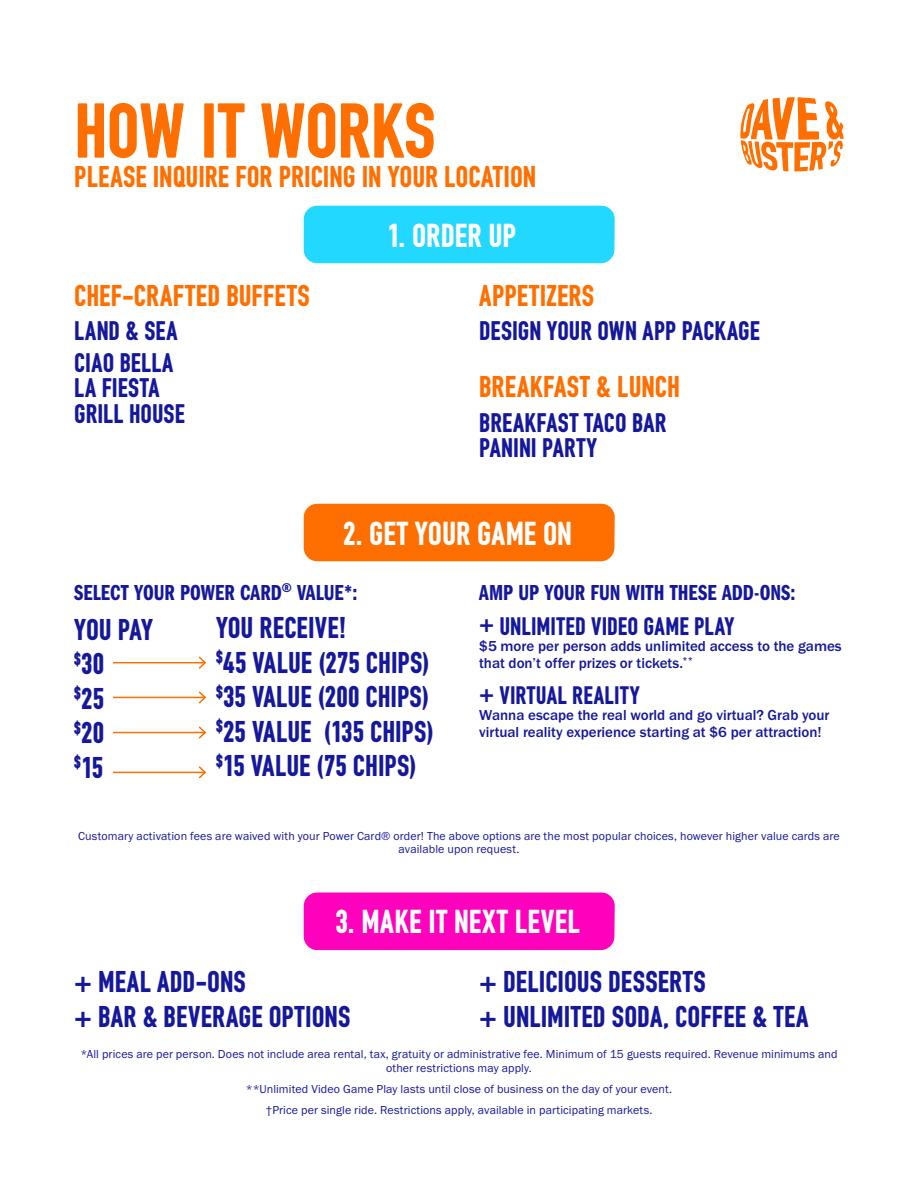
<style>
.page{position:relative;width:918px;height:1188px;background:#fff}
.page>*{position:absolute;margin:0;border:0;box-sizing:border-box;transform-origin:0 0}
.t1{font:73.5px "DIN Buster";letter-spacing:-.005em;color:#ff6f00}
.t2{font:31.5px "DIN Buster";letter-spacing:.005em;color:#fff}
.t3{font:28.5px "DIN Buster";letter-spacing:.005em;color:#15189a}
.t4{font:28.5px "DIN Buster";letter-spacing:.005em;color:#ff6f00}
.t5{font:25.5px "DIN Buster";letter-spacing:.005em;color:#15189a}
.t6{font:24px "DIN Buster";letter-spacing:.01em;color:#15189a}
.t7{font:22.5px "Franklin Gothic URW Com Dem";color:#15189a}
.t8{font:500 15px/16.5px "Franklin Gothic URW";color:#15189a}
.t9{font:12px/13.5px "Franklin Gothic URW Boo";letter-spacing:.01em;color:#15189a;text-align:center}
</style>
<div class="page">
<div style="left:304px;top:893px;width:311px;height:57px;background:#ff00bd;border-radius:14px"></div>
<div style="left:304px;top:206px;width:311px;height:57px;background:#22d8ff;border-radius:14px"></div>
<div style="left:304px;top:504px;width:311px;height:57px;background:#ff6f00;border-radius:14px"></div>
<hr style="left:113px;top:662px;width:92px;height:1px;background:#ff6f00">
<svg style="left:197px;top:656px;width:10px;height:13px"></svg>
<hr style="left:113px;top:697px;width:92px;height:1px;background:#ff6f00">
<svg style="left:197px;top:691px;width:10px;height:13px"></svg>
<hr style="left:113px;top:732px;width:92px;height:1px;background:#ff6f00">
<svg style="left:197px;top:726px;width:10px;height:13px"></svg>
<hr style="left:113px;top:772px;width:92px;height:1px;background:#ff6f00">
<svg style="left:197px;top:766px;width:10px;height:13px"></svg>
<svg style="left:740px;top:97px;width:104px;height:75px"></svg>
<p class="t1" style="left:74px;top:87px;width:363px">HOW IT WORKS</p>
<p class="t4" style="left:74px;top:160px;width:464px">PLEASE INQUIRE FOR PRICING IN YOUR LOCATION</p>
<p class="t4" style="left:74px;top:278px;width:237px">CHEF-CRAFTED BUFFETS</p>
<p class="t5" style="left:74px;top:315px;width:105px">LAND &amp; SEA</p>
<p class="t5" style="left:74px;top:347px;width:101px">CIAO BELLA</p>
<p class="t5" style="left:74px;top:372px;width:87px">LA FIESTA</p>
<p class="t5" style="left:74px;top:398px;width:112px">GRILL HOUSE</p>
<p class="t2" style="left:387px;top:216px;width:131px">1. ORDER UP</p>
<p class="t4" style="left:479px;top:278px;width:116px">APPETIZERS</p>
<p class="t5" style="left:479px;top:315px;width:282px">DESIGN YOUR OWN APP PACKAGE</p>
<p class="t4" style="left:479px;top:370px;width:202px">BREAKFAST &amp; LUNCH</p>
<p class="t5" style="left:479px;top:407px;width:189px">BREAKFAST TACO BAR</p>
<p class="t5" style="left:479px;top:432px;width:119px">PANINI PARTY</p>
<p class="t2" style="left:343px;top:514px;width:231px">2. GET YOUR GAME ON</p>
<p class="t7" style="left:74px;top:577px;width:285px">SELECT YOUR POWER CARD<sup>®</sup> VALUE*:</p>
<p class="t7" style="left:479px;top:577px;width:318px">AMP UP YOUR FUN WITH THESE ADD-ONS:</p>
<p class="t6" style="left:479px;top:611px;width:257px">+ UNLIMITED VIDEO GAME PLAY</p>
<p class="t8" style="left:479px;top:638px;width:364px">$5 more per person adds unlimited access to the games that don’t offer prizes or tickets.<sup>**</sup></p>
<p class="t6" style="left:479px;top:680px;width:162px">+ VIRTUAL REALITY</p>
<p class="t8" style="left:479px;top:707px;width:352px">Wanna escape the real world and go virtual? Grab your virtual reality experience starting at $6 per attraction!</p>
<p class="t3" style="left:216px;top:611px;width:132px">YOU RECEIVE!</p>
<p class="t3" style="left:216px;top:645px;width:215px"><sup>$</sup>45 VALUE (275 CHIPS)</p>
<p class="t3" style="left:216px;top:680px;width:215px"><sup>$</sup>35 VALUE (200 CHIPS)</p>
<p class="t3" style="left:216px;top:714px;width:219px"><sup>$</sup>25 VALUE (135 CHIPS)</p>
<p class="t3" style="left:216px;top:749px;width:202px"><sup>$</sup>15 VALUE (75 CHIPS)</p>
<p class="t3" style="left:74px;top:612px;width:80px">YOU PAY</p>
<p class="t3" style="left:74px;top:647px;width:31px"><sup>$</sup>30</p>
<p class="t3" style="left:74px;top:681px;width:31px"><sup>$</sup>25</p>
<p class="t3" style="left:74px;top:716px;width:31px"><sup>$</sup>20</p>
<p class="t3" style="left:74px;top:750px;width:30px"><sup>$</sup>15</p>
<p class="t9" style="left:78px;top:829px;width:763px">Customary activation fees are waived with your Power Card® order! The above options are the most popular choices, however higher value cards are available upon request.</p>
<p class="t2" style="left:335px;top:903px;width:246px">3. MAKE IT NEXT LEVEL</p>
<p class="t3" style="left:74px;top:965px;width:173px">+ MEAL ADD-ONS</p>
<p class="t3" style="left:74px;top:999px;width:278px">+ BAR &amp; BEVERAGE OPTIONS</p>
<p class="t3" style="left:479px;top:965px;width:228px">+ DELICIOUS DESSERTS</p>
<p class="t3" style="left:479px;top:999px;width:331px">+ UNLIMITED SODA, COFFEE &amp; TEA</p>
<p class="t9" style="left:80px;top:1047px;width:759px">*All prices are per person. Does not include area rental, tax, gratuity or administrative fee. Minimum of 15 guests required. Revenue minimums and other restrictions may apply.</p>
<p class="t9" style="left:246px;top:1082px;width:428px">**Unlimited Video Game Play lasts until close of business on the day of your event.</p>
<p class="t9" style="left:266px;top:1103px;width:388px">†Price per single ride. Restrictions apply, available in participating markets.</p>
</div>
